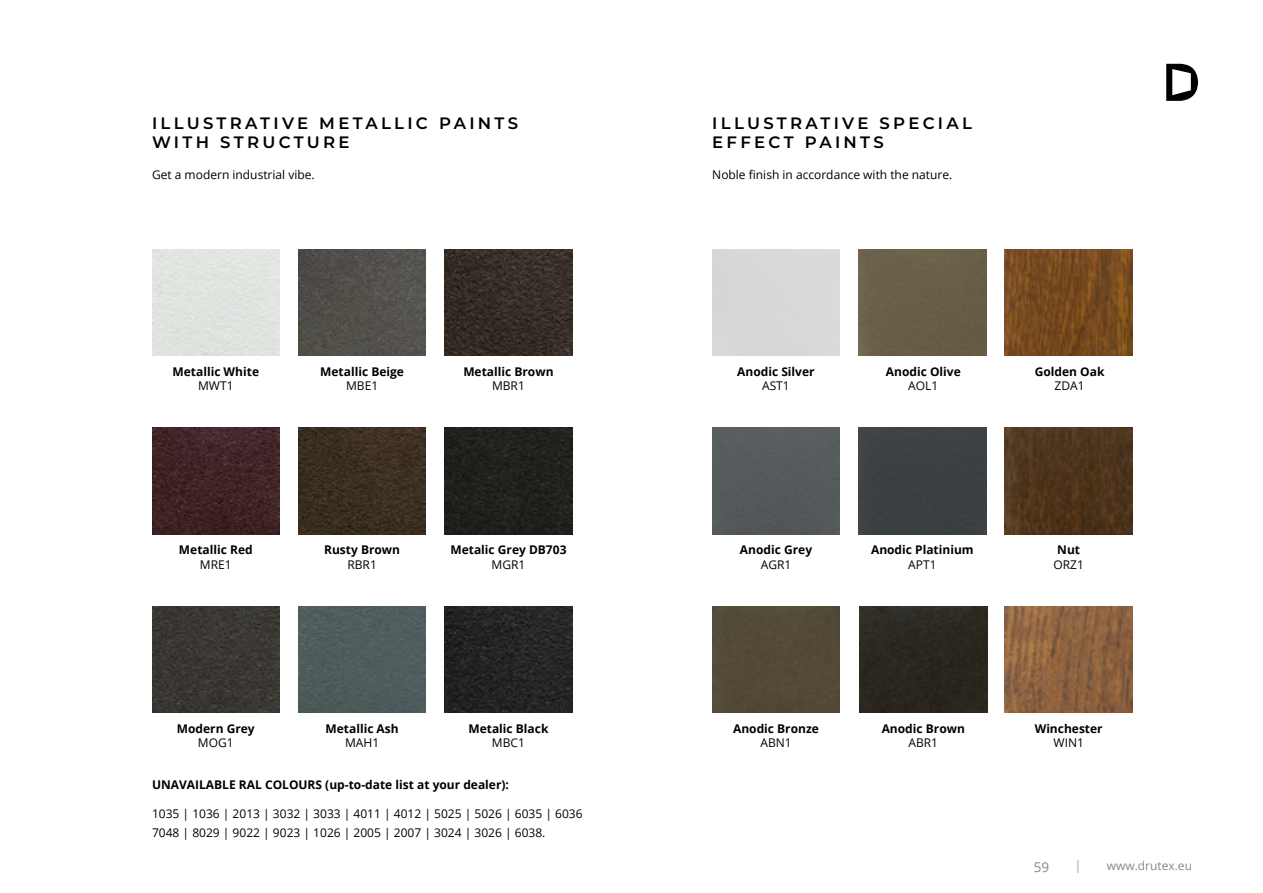
<style>
.page{position:relative;width:1263px;height:893px;background:#fff}
.page>*{position:absolute;margin:0;border:0;box-sizing:border-box;transform-origin:0 0}
.t1{font:600 16.5px/19.8px "Montserrat";letter-spacing:.2em;color:#000}
.t2{font:13.5px "Open Sans";color:#878787}
.t3{font:700 12px "Open Sans";color:#000}
.t4{font:12px/19.5px "Open Sans";color:#000}
.t5{font:12px "Open Sans";color:#878787}
</style>
<div class="page">
<svg style="left:1166px;top:64px;width:32px;height:37px"></svg>
<svg style="left:1077px;top:860px;width:2px;height:13px"></svg>
<div style="left:859px;top:249px;width:127px;height:107px;background:#695e47"></div>
<img style="left:1005px;top:249px;width:127px;height:107px">
<div style="left:712px;top:428px;width:128px;height:106px;background:#555a5c"></div>
<div style="left:859px;top:428px;width:127px;height:106px;background:#3b4042"></div>
<img style="left:1005px;top:428px;width:127px;height:106px">
<div style="left:712px;top:606px;width:128px;height:106px;background:#534a36"></div>
<img style="left:1005px;top:606px;width:127px;height:106px">
<div style="left:859px;top:606px;width:128px;height:106px;background:#2a271f"></div>
<img style="left:298px;top:249px;width:128px;height:107px">
<img style="left:445px;top:249px;width:127px;height:107px">
<img style="left:152px;top:428px;width:128px;height:106px">
<img style="left:298px;top:428px;width:128px;height:106px">
<img style="left:445px;top:428px;width:127px;height:106px">
<div style="left:298px;top:606px;width:128px;height:106px;background:#4f5c5c"></div>
<img style="left:152px;top:606px;width:128px;height:106px">
<img style="left:445px;top:606px;width:127px;height:106px">
<h1 class="t1" style="left:152px;top:112px;width:368px">ILLUSTRATIVE METALLIC PAINTS<br>WITH STRUCTURE</h1>
<h1 class="t1" style="left:712px;top:112px;width:261px">ILLUSTRATIVE SPECIAL<br>EFFECT PAINTS</h1>
<p class="t4" style="left:152px;top:165px;width:164px">Get a modern industrial vibe.</p>
<p class="t4" style="left:712px;top:165px;width:241px">Noble finish in accordance with the nature.</p>
<p class="t3" style="left:172px;top:363px;width:88px">Metallic White</p>
<p class="t4" style="left:198px;top:376px;width:37px">MWT1</p>
<p class="t3" style="left:320px;top:363px;width:85px">Metallic Beige</p>
<p class="t4" style="left:346px;top:376px;width:34px">MBE1</p>
<p class="t3" style="left:463px;top:363px;width:92px">Metallic Brown</p>
<p class="t4" style="left:492px;top:376px;width:34px">MBR1</p>
<p class="t3" style="left:737px;top:363px;width:79px">Anodic Silver</p>
<p class="t4" style="left:762px;top:376px;width:29px">AST1</p>
<p class="t3" style="left:886px;top:363px;width:76px">Anodic Olive</p>
<p class="t4" style="left:908px;top:376px;width:32px">AOL1</p>
<p class="t3" style="left:1035px;top:363px;width:71px">Golden Oak</p>
<p class="t4" style="left:1054px;top:376px;width:32px">ZDA1</p>
<p class="t3" style="left:179px;top:541px;width:75px">Metallic Red</p>
<p class="t4" style="left:200px;top:554px;width:33px">MRE1</p>
<p class="t3" style="left:324px;top:541px;width:78px">Rusty Brown</p>
<p class="t4" style="left:347px;top:554px;width:31px">RBR1</p>
<p class="t3" style="left:450px;top:541px;width:118px">Metalic Grey DB703</p>
<p class="t4" style="left:491px;top:554px;width:35px">MGR1</p>
<p class="t3" style="left:740px;top:541px;width:74px">Anodic Grey</p>
<p class="t4" style="left:761px;top:554px;width:32px">AGR1</p>
<p class="t3" style="left:871px;top:541px;width:104px">Anodic Platinium</p>
<p class="t4" style="left:908px;top:554px;width:30px">APT1</p>
<p class="t3" style="left:1057px;top:541px;width:24px">Nut</p>
<p class="t4" style="left:1053px;top:554px;width:32px">ORZ1</p>
<p class="t3" style="left:177px;top:720px;width:79px">Modern Grey</p>
<p class="t4" style="left:198px;top:732px;width:37px">MOG1</p>
<p class="t3" style="left:325px;top:720px;width:75px">Metallic Ash</p>
<p class="t4" style="left:345px;top:732px;width:36px">MAH1</p>
<p class="t3" style="left:468px;top:720px;width:82px">Metalic Black</p>
<p class="t4" style="left:492px;top:732px;width:35px">MBC1</p>
<p class="t3" style="left:733px;top:720px;width:87px">Anodic Bronze</p>
<p class="t4" style="left:760px;top:732px;width:33px">ABN1</p>
<p class="t3" style="left:882px;top:720px;width:85px">Anodic Brown</p>
<p class="t4" style="left:908px;top:732px;width:31px">ABR1</p>
<p class="t3" style="left:1035px;top:720px;width:70px">Winchester</p>
<p class="t4" style="left:1053px;top:732px;width:32px">WIN1</p>
<p class="t3" style="left:152px;top:777px;width:358px">UNAVAILABLE RAL COLOURS (up-to-date list at your dealer):</p>
<p class="t4" style="left:152px;top:803px;width:432px">1035 | 1036 | 2013 | 3032 | 3033 | 4011 | 4012 | 5025 | 5026 | 6035 | 6036<br>7048 | 8029 | 9022 | 9023 | 1026 | 2005 | 2007 | 3024 | 3026 | 6038.</p>
<p class="t2" style="left:1034px;top:858px;width:17px">59</p>
<p class="t5" style="left:1107px;top:857px;width:87px">www.drutex.eu</p>
</div>
